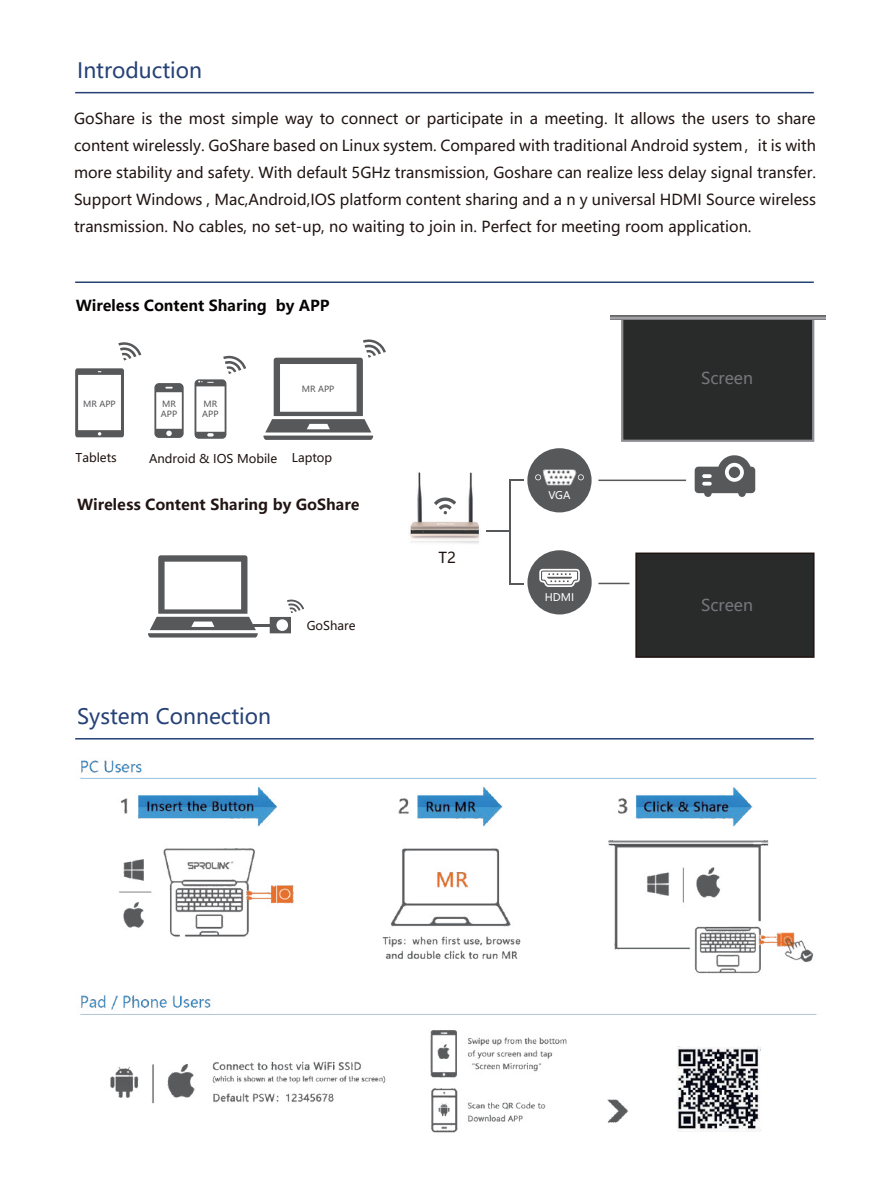
<style>
.page{position:relative;width:893px;height:1194px;background:#fff}
.page>*{position:absolute;margin:0;border:0;box-sizing:border-box;transform-origin:0 0}
.t1{font:21px "Microsoft Ya Hei";color:#264176}
.t2{font:16.2px "Microsoft Ya Hei";color:#76777c}
.t3{font:15px/27px "Microsoft Ya Hei";color:#211512;text-align:justify}
.t4{font:700 15px "Microsoft Ya Hei";color:#211512}
.t5{font:700 15px "Microsoft Ya Hei";color:#060303}
.t6{font:12px "Microsoft Ya Hei";color:#211512}
.t7{font:10.5px "Microsoft Ya Hei";color:#fff}
.t8{font:8.4px/10.2px "Microsoft Ya Hei";color:#57585a}
</style>
<div class="page">
<img style="left:410px;top:472px;width:69px;height:72px">
<hr style="left:75px;top:92px;width:739px;height:1px;background:#264176">
<hr style="left:75px;top:281px;width:739px;height:2px;background:#264176">
<div style="left:527px;top:550px;width:65px;height:64px;background:#57585a;border-radius:50%"></div>
<div style="left:527px;top:448px;width:65px;height:64px;background:#57585a;border-radius:50%"></div>
<svg style="left:75px;top:368px;width:49px;height:69px"></svg>
<svg style="left:154px;top:383px;width:30px;height:55px"></svg>
<svg style="left:148px;top:555px;width:110px;height:82px"></svg>
<svg style="left:118px;top:342px;width:23px;height:18px"></svg>
<svg style="left:263px;top:339px;width:123px;height:101px"></svg>
<svg style="left:434px;top:495px;width:22px;height:19px"></svg>
<div style="left:635px;top:552px;width:179px;height:105px;background:#292b2b;border:2px solid #1f130f"></div>
<svg style="left:539px;top:568px;width:41px;height:19px"></svg>
<svg style="left:535px;top:469px;width:49px;height:16px"></svg>
<div style="left:621px;top:316px;width:193px;height:126px;background:#292b2b;border:2px solid #8e8e92"></div>
<svg style="left:610px;top:316px;width:215px;height:3px"></svg>
<svg style="left:695px;top:455px;width:60px;height:42px"></svg>
<div style="left:729px;top:466px;width:11px;height:12px;background:#57585a;border-radius:50%"></div>
<hr style="left:253px;top:623px;width:18px;height:3px;background:#57585a">
<svg style="left:270px;top:599px;width:34px;height:34px"></svg>
<svg style="left:195px;top:355px;width:51px;height:83px"></svg>
<svg style="left:509px;top:479px;width:14px;height:2px"></svg>
<svg style="left:509px;top:583px;width:14px;height:2px"></svg>
<hr style="left:509px;top:480px;width:2px;height:104px;background:#57585a">
<svg style="left:486px;top:530px;width:23px;height:1px"></svg>
<hr style="left:598px;top:479px;width:88px;height:2px;background:#57585a">
<hr style="left:598px;top:582px;width:31px;height:2px;background:#57585a">
<img style="left:75px;top:738px;width:742px;height:395px">
<h1 class="t1" style="left:77px;top:56px;width:126px">Introduction</h1>
<p class="t3" style="left:74px;top:104px;width:744px">GoShare is the most simple way to connect or participate in a meeting. It allows the users to share content wirelessly. GoShare based on Linux system. Compared with traditional Android system，it is with more stability and safety. With default 5GHz transmission, Goshare can realize less delay signal transfer.<br>Support Windows , Mac,Android,IOS platform content sharing and a n y universal HDMI Source wireless transmission. No cables, no set-up, no waiting to join in. Perfect for meeting room application.</p>
<p class="t5" style="left:76px;top:295px;width:256px">Wireless Content Sharing by APP</p>
<p class="t8" style="left:83px;top:398px;width:34px">MR APP</p>
<p class="t8" style="left:161px;top:399px;width:18px">MR<br>APP</p>
<p class="t8" style="left:202px;top:399px;width:18px">MR<br>APP</p>
<p class="t8" style="left:302px;top:384px;width:34px">MR APP</p>
<p class="t6" style="left:76px;top:449px;width:43px">Tablets</p>
<p class="t6" style="left:149px;top:450px;width:185px">Android &amp; IOS Mobile Laptop</p>
<p class="t4" style="left:77px;top:494px;width:284px">Wireless Content Sharing by GoShare</p>
<h1 class="t1" style="left:77px;top:702px;width:195px">System Connection</h1>
<p class="t6" style="left:307px;top:617px;width:50px">GoShare</p>
<p class="t3" style="left:439px;top:543px;width:19px">T2</p>
<p class="t7" style="left:548px;top:488px;width:24px">VGA</p>
<p class="t7" style="left:545px;top:590px;width:31px">HDMI</p>
<p class="t2" style="left:701px;top:367px;width:53px">Screen</p>
<p class="t2" style="left:701px;top:593px;width:53px">Screen</p>
</div>
